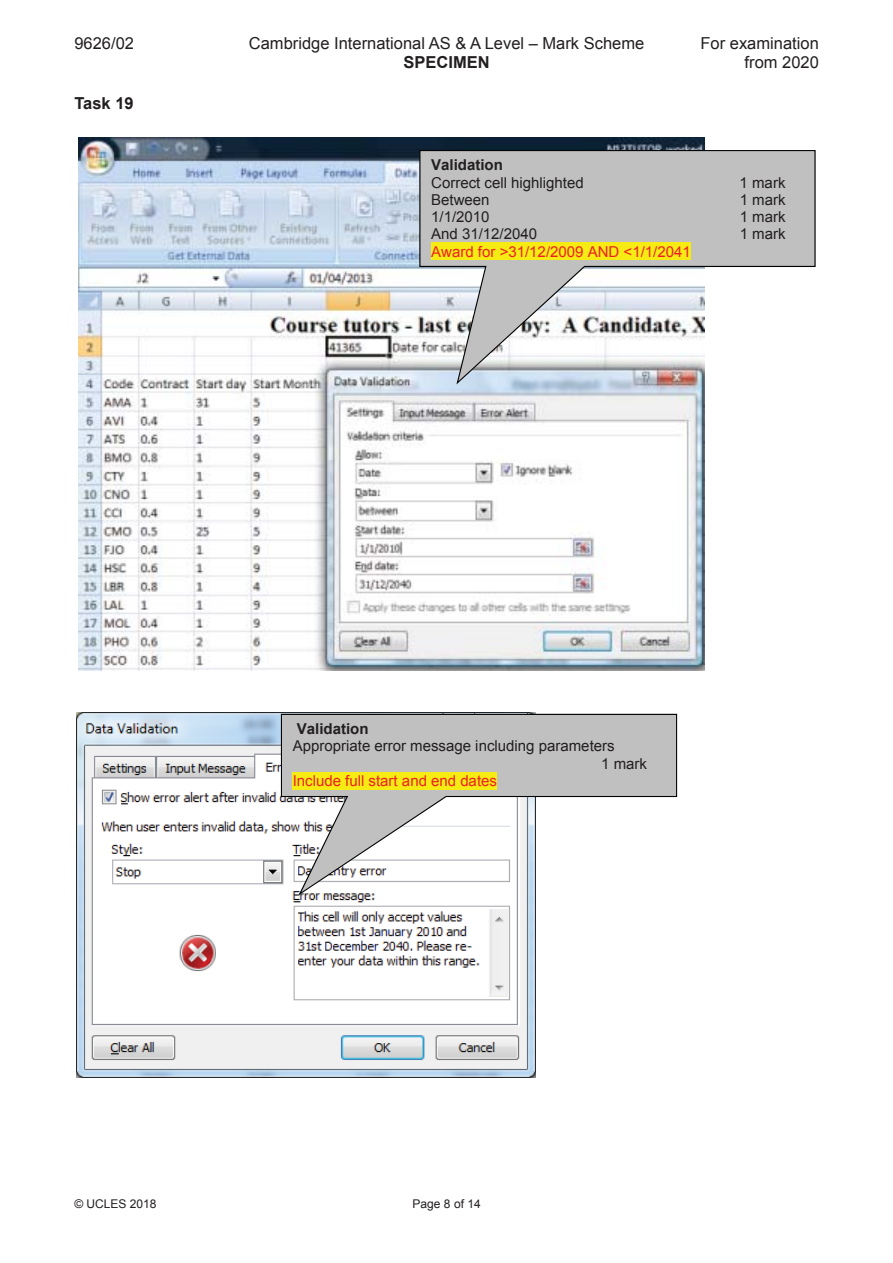
<style>
.page{position:relative;width:893px;height:1263px;background:#fff}
.page>*{position:absolute;margin:0;border:0;box-sizing:border-box;transform-origin:0 0}
.t1{font:16.5px "Arial";color:#231f20}
.t2{font:700 16.5px "Arial";color:#231f20}
.t3{font:15px/17.2px "Arial";color:#231f20}
.t4{font:15px "Arial";color:#ed2024}
.t5{font:700 15px "Arial";color:#231f20}
.t6{font:12px "Arial";color:#231f20}
</style>
<div class="page">
<img style="left:79px;top:138px;width:625px;height:533px">
<img style="left:76px;top:712px;width:459px;height:366px">
<svg style="left:419px;top:150px;width:396px;height:234px;fill:#c0c0c0"></svg>
<div style="left:431px;top:243px;width:259px;height:17px;background:#f6eb13"></div>
<svg style="left:281px;top:714px;width:396px;height:182px;fill:#c0c0c0"></svg>
<div style="left:293px;top:772px;width:204px;height:17px;background:#f6eb13"></div>
<p class="t1" style="left:74px;top:34px;width:61px">9626/02</p>
<p class="t1" style="left:249px;top:34px;width:397px">Cambridge International AS &amp; A Level – Mark Scheme</p>
<p class="t1" style="left:700px;top:34px;width:120px">For examination</p>
<p class="t2" style="left:403px;top:53px;width:88px">SPECIMEN</p>
<p class="t1" style="left:744px;top:53px;width:76px">from 2020</p>
<p class="t2" style="left:74px;top:94px;width:61px">Task 19</p>
<p class="t5" style="left:431px;top:157px;width:73px">Validation</p>
<p class="t3" style="left:431px;top:174px;width:154px">Correct cell highlighted</p>
<p class="t3" style="left:739px;top:174px;width:47px">1 mark</p>
<p class="t3" style="left:431px;top:191px;width:60px">Between</p>
<p class="t3" style="left:739px;top:191px;width:47px">1 mark</p>
<p class="t3" style="left:431px;top:208px;width:60px">1/1/2010</p>
<p class="t3" style="left:739px;top:208px;width:47px">1 mark</p>
<p class="t3" style="left:431px;top:225px;width:107px">And 31/12/2040</p>
<p class="t3" style="left:739px;top:225px;width:47px">1 mark</p>
<p class="t4" style="left:431px;top:243px;width:261px">Award for &gt;31/12/2009 AND &lt;1/1/2041</p>
<p class="t5" style="left:297px;top:721px;width:73px">Validation</p>
<p class="t3" style="left:601px;top:738px;width:47px;text-indent:-308px">Appropriate error message including parameters<br>1 mark</p>
<p class="t4" style="left:293px;top:772px;width:206px">Include full start and end dates</p>
<p class="t6" style="left:74px;top:1197px;width:84px">© UCLES 2018</p>
<p class="t6" style="left:412px;top:1197px;width:70px">Page 8 of 14</p>
</div>
